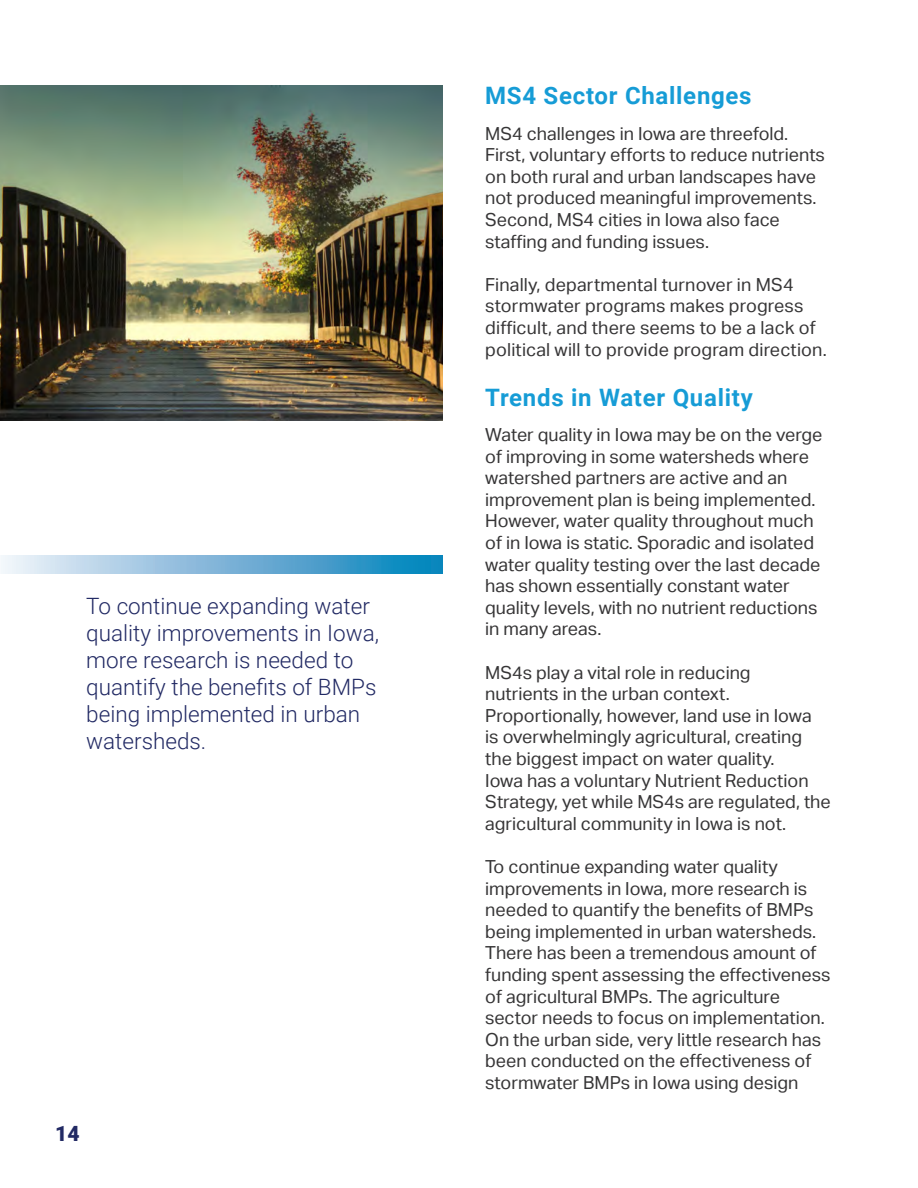
<style>
.page{position:relative;width:918px;height:1188px;background:#fff}
.page>*{position:absolute;margin:0;border:0;box-sizing:border-box;transform-origin:0 0}
.Small_Header_Paragra{font:700 24px "Roboto";letter-spacing:.03em;color:#169cd6}
.t1{font:300 22.5px/27px "Roboto";color:#222a64}
.t2{font:900 21px "Roboto";color:#222a64}
.t3{font:18px/21.6px "Aktiv Grotesk";color:#363536}
</style>
<div class="page">
<div style="left:0;top:556px;width:443px;height:17px;background:linear-gradient(to right,#f6f0f9,#017eb9)"></div>
<img style="left:0;top:86px;width:443px;height:334px">
<p class="t1" style="left:86px;top:592px;width:294px">To continue expanding water quality improvements in Iowa, more research is needed to quantify the benefits of BMPs being implemented in urban watersheds.</p>
<p class="t2" style="left:55px;top:1119px;width:26px">14</p>
<p class="Small_Header_Paragra" style="left:485px;top:79px;width:268px">MS4 Sector Challenges</p>
<p class="t3" style="left:485px;top:122px;width:341px">MS4 challenges in Iowa are threefold.<br>First, voluntary efforts to reduce nutrients on both rural and urban landscapes have not produced meaningful improvements.<br>Second, MS4 cities in Iowa also face staffing and funding issues.</p>
<p class="t3" style="left:485px;top:274px;width:343px">Finally, departmental turnover in MS4 stormwater programs makes progress difficult, and there seems to be a lack of political will to provide program direction.</p>
<p class="Small_Header_Paragra" style="left:485px;top:381px;width:269px">Trends in Water Quality</p>
<p class="t3" style="left:485px;top:424px;width:339px">Water quality in Iowa may be on the verge of improving in some watersheds where watershed partners are active and an improvement plan is being implemented.<br>However, water quality throughout much of in Iowa is static. Sporadic and isolated water quality testing over the last decade has shown essentially constant water quality levels, with no nutrient reductions in many areas.</p>
<p class="t3" style="left:485px;top:662px;width:347px">MS4s play a vital role in reducing<br>nutrients in the urban context.<br>Proportionally, however, land use in Iowa<br>is overwhelmingly agricultural, creating the biggest impact on water quality.<br>Iowa has a voluntary Nutrient Reduction Strategy, yet while MS4s are regulated, the agricultural community in Iowa is not.</p>
<p class="t3" style="left:485px;top:856px;width:347px">To continue expanding water quality improvements in Iowa, more research is needed to quantify the benefits of BMPs being implemented in urban watersheds.<br>There has been a tremendous amount of funding spent assessing the effectiveness of agricultural BMPs. The agriculture sector needs to focus on implementation.<br>On the urban side, very little research has been conducted on the effectiveness of stormwater BMPs in Iowa using design</p>
</div>
